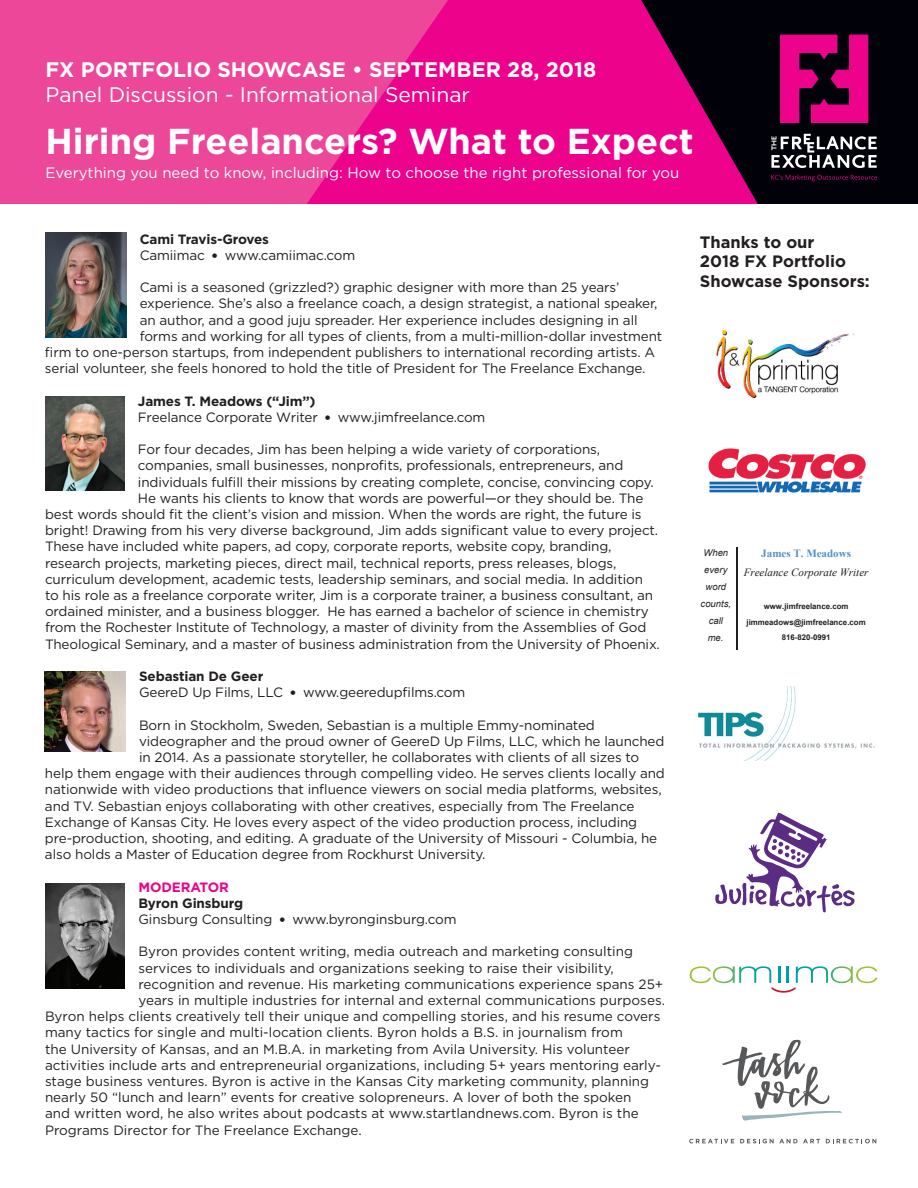
<style>
.page{position:relative;width:918px;height:1188px;background:#fff}
.page>*{position:absolute;margin:0;border:0;box-sizing:border-box;transform-origin:0 0}
.t1{font:700 36px "Gotham";color:#fff}
.t2{font:700 21px "Gotham";color:#fff}
.t3{font:21px "Gotham";color:#fff}
.t4{font:700 16.5px/19.8px "Gotham";color:#231f20}
.t5{font:15px "Gotham";color:#fff}
.t6{font:13.5px "Gotham";letter-spacing:-.01em;color:#231f20}
.t7{font:700 13.5px "Gotham";letter-spacing:-.01em;color:#231f20}
.t8{font:700 13.5px "Gotham";letter-spacing:-.01em;color:#ed028c}
.t9{font:italic 11.1px "Times New Roman";color:#231f20}
.t10{font:700 11.1px "Times New Roman";color:#548fcb}
.t11{font:italic 9.45px/17.1px "Arial";letter-spacing:.005em;color:#231f20;text-align:center}
.t12{font:700 7.8px/15.3px "Arial";color:#231f20;text-align:center}
</style>
<div class="page">
<div style="left:0;top:0;width:918px;height:204px;background:#ed028c"></div>
<svg style="left:641px;top:0;width:277px;height:204px;fill:#010209"></svg>
<svg style="left:0;top:0;width:448px;height:204px;fill:#ed4799"></svg>
<svg style="left:780px;top:35px;width:88px;height:88px"></svg>
<svg style="left:771px;top:134px;width:106px;height:34px;background:#55565a"></svg>
<svg style="left:771px;top:174px;width:106px;height:7px"></svg>
<img style="left:45px;top:233px;width:81px;height:105px">
<img style="left:45px;top:397px;width:79px;height:93px">
<img style="left:45px;top:671px;width:81px;height:81px">
<img style="left:45px;top:883px;width:80px;height:106px">
<img style="left:708px;top:448px;width:158px;height:45px">
<svg style="left:690px;top:966px;width:188px;height:27px"></svg>
<svg style="left:689px;top:1139px;width:45px;height:4px"></svg>
<svg style="left:740px;top:1139px;width:80px;height:4px"></svg>
<svg style="left:826px;top:1139px;width:50px;height:4px"></svg>
<svg style="left:722px;top:1040px;width:120px;height:81px"></svg>
<img style="left:698px;top:687px;width:177px;height:73px">
<img style="left:716px;top:329px;width:139px;height:70px">
<hr style="left:738px;top:547px;width:1px;height:103px;background:#231f20">
<hr style="left:737px;top:547px;width:1px;height:103px;background:#231f20">
<hr style="left:736px;top:547px;width:1px;height:103px;background:#231f20">
<svg style="left:715px;top:812px;width:140px;height:100px"></svg>
<h2 class="t2" style="left:46px;top:55px;width:552px">FX PORTFOLIO SHOWCASE • SEPTEMBER 28, 2018</h2>
<h2 class="t3" style="left:46px;top:81px;width:426px">Panel Discussion - Informational Seminar</h2>
<h1 class="t1" style="left:46px;top:118px;width:650px">Hiring Freelancers? What to Expect</h1>
<p class="t5" style="left:46px;top:164px;width:635px">Everything you need to know, including: How to choose the right professional for you</p>
<p class="t7" style="left:140px;top:230px;width:131px">Cami Travis-Groves</p>
<p class="t6" style="left:140px;top:246px;width:67px">Camiimac</p>
<p class="t6" style="left:213px;top:246px;width:144px">■ www.camiimac.com</p>
<p class="t6" style="left:140px;top:279px;width:481px">Cami is a seasoned (grizzled?) graphic designer with more than 25 years’</p>
<p class="t6" style="left:140px;top:295px;width:519px">experience. She’s also a freelance coach, a design strategist, a national speaker,</p>
<p class="t6" style="left:140px;top:311px;width:499px">an author, and a good juju spreader. Her experience includes designing in all</p>
<p class="t6" style="left:140px;top:327px;width:524px">forms and working for all types of clients, from a multi-million-dollar investment</p>
<p class="t6" style="left:45px;top:344px;width:612px">firm to one-person startups, from independent publishers to international recording artists. A</p>
<p class="t6" style="left:45px;top:360px;width:602px">serial volunteer, she feels honored to hold the title of President for The Freelance Exchange.</p>
<p class="t7" style="left:138px;top:392px;width:179px">James T. Meadows (“Jim”)</p>
<p class="t6" style="left:138px;top:408px;width:181px">Freelance Corporate Writer</p>
<p class="t6" style="left:326px;top:408px;width:161px">■ www.jimfreelance.com</p>
<p class="t6" style="left:138px;top:441px;width:464px">For four decades, Jim has been helping a wide variety of corporations,</p>
<p class="t6" style="left:138px;top:457px;width:487px">companies, small businesses, nonprofits, professionals, entrepreneurs, and</p>
<p class="t6" style="left:138px;top:473px;width:517px">individuals fulfill their missions by creating complete, concise, convincing copy.</p>
<p class="t6" style="left:138px;top:489px;width:507px">He wants his clients to know that words are powerful—or they should be. The</p>
<p class="t6" style="left:45px;top:506px;width:598px">best words should fit the client’s vision and mission. When the words are right, the future is</p>
<p class="t6" style="left:45px;top:522px;width:615px">bright! Drawing from his very diverse background, Jim adds significant value to every project.</p>
<p class="t6" style="left:45px;top:538px;width:568px">These have included white papers, ad copy, corporate reports, website copy, branding,</p>
<p class="t6" style="left:45px;top:554px;width:573px">research projects, marketing pieces, direct mail, technical reports, press releases, blogs,</p>
<p class="t6" style="left:45px;top:570px;width:599px">curriculum development, academic tests, leadership seminars, and social media. In addition</p>
<p class="t6" style="left:45px;top:587px;width:610px">to his role as a freelance corporate writer, Jim is a corporate trainer, a business consultant, an</p>
<p class="t6" style="left:45px;top:603px;width:605px">ordained minister, and a business blogger. He has earned a bachelor of science in chemistry</p>
<p class="t6" style="left:45px;top:619px;width:603px">from the Rochester Institute of Technology, a master of divinity from the Assemblies of God</p>
<p class="t6" style="left:45px;top:635px;width:616px">Theological Seminary, and a master of business administration from the University of Phoenix.</p>
<p class="t7" style="left:139px;top:667px;width:126px">Sebastian De Geer</p>
<p class="t6" style="left:139px;top:684px;width:146px">GeereD Up Films, LLC</p>
<p class="t6" style="left:291px;top:684px;width:176px">■ www.geeredupfilms.com</p>
<p class="t6" style="left:139px;top:716px;width:457px">Born in Stockholm, Sweden, Sebastian is a multiple Emmy-nominated</p>
<p class="t6" style="left:139px;top:732px;width:527px">videographer and the proud owner of GeereD Up Films, LLC, which he launched</p>
<p class="t6" style="left:139px;top:749px;width:502px">in 2014. As a passionate storyteller, he collaborates with clients of all sizes to</p>
<p class="t6" style="left:45px;top:765px;width:621px">help them engage with their audiences through compelling video. He serves clients locally and</p>
<p class="t6" style="left:45px;top:781px;width:618px">nationwide with video productions that influence viewers on social media platforms, websites,</p>
<p class="t6" style="left:45px;top:797px;width:591px">and TV. Sebastian enjoys collaborating with other creatives, especially from The Freelance</p>
<p class="t6" style="left:45px;top:813px;width:594px">Exchange of Kansas City. He loves every aspect of the video production process, including</p>
<p class="t6" style="left:45px;top:830px;width:614px">pre-production, shooting, and editing. A graduate of the University of Missouri - Columbia, he</p>
<p class="t6" style="left:45px;top:846px;width:442px">also holds a Master of Education degree from Rockhurst University.</p>
<p class="t8" style="left:138px;top:878px;width:92px">MODERATOR</p>
<p class="t7" style="left:138px;top:894px;width:106px">Byron Ginsburg</p>
<p class="t6" style="left:138px;top:911px;width:135px">Ginsburg Consulting</p>
<p class="t6" style="left:280px;top:911px;width:178px">■ www.byronginsburg.com</p>
<p class="t6" style="left:138px;top:943px;width:496px">Byron provides content writing, media outreach and marketing consulting</p>
<p class="t6" style="left:138px;top:959px;width:477px">services to individuals and organizations seeking to raise their visibility,</p>
<p class="t6" style="left:138px;top:975px;width:526px">recognition and revenue. His marketing communications experience spans 25+</p>
<p class="t6" style="left:138px;top:992px;width:528px">years in multiple industries for internal and external communications purposes.</p>
<p class="t6" style="left:45px;top:1008px;width:617px">Byron helps clients creatively tell their unique and compelling stories, and his resume covers</p>
<p class="t6" style="left:45px;top:1024px;width:579px">many tactics for single and multi-location clients. Byron holds a B.S. in journalism from</p>
<p class="t6" style="left:45px;top:1040px;width:586px">the University of Kansas, and an M.B.A. in marketing from Avila University. His volunteer</p>
<p class="t6" style="left:45px;top:1056px;width:618px">activities include arts and entrepreneurial organizations, including 5+ years mentoring early-</p>
<p class="t6" style="left:45px;top:1073px;width:606px">stage business ventures. Byron is active in the Kansas City marketing community, planning</p>
<p class="t6" style="left:45px;top:1089px;width:588px">nearly 50 “lunch and learn” events for creative solopreneurs. A lover of both the spoken</p>
<p class="t6" style="left:45px;top:1105px;width:595px">and written word, he also writes about podcasts at www.startlandnews.com. Byron is the</p>
<p class="t6" style="left:45px;top:1121px;width:318px">Programs Director for The Freelance Exchange.</p>
<p class="t4" style="left:700px;top:232px;width:171px">Thanks to our<br>2018 FX Portfolio<br>Showcase Sponsors:</p>
<p class="t11" style="left:701px;top:544px;width:32px">When every word counts, call me.</p>
<p class="t10" style="left:761px;top:546px;width:91px">James T. Meadows</p>
<p class="t9" style="left:744px;top:565px;width:126px">Freelance Corporate Writer</p>
<p class="t12" style="left:747px;top:599px;width:121px">www.jimfreelance.com jimmeadows@jimfreelance.com<br>816-820-0991</p>
</div>
